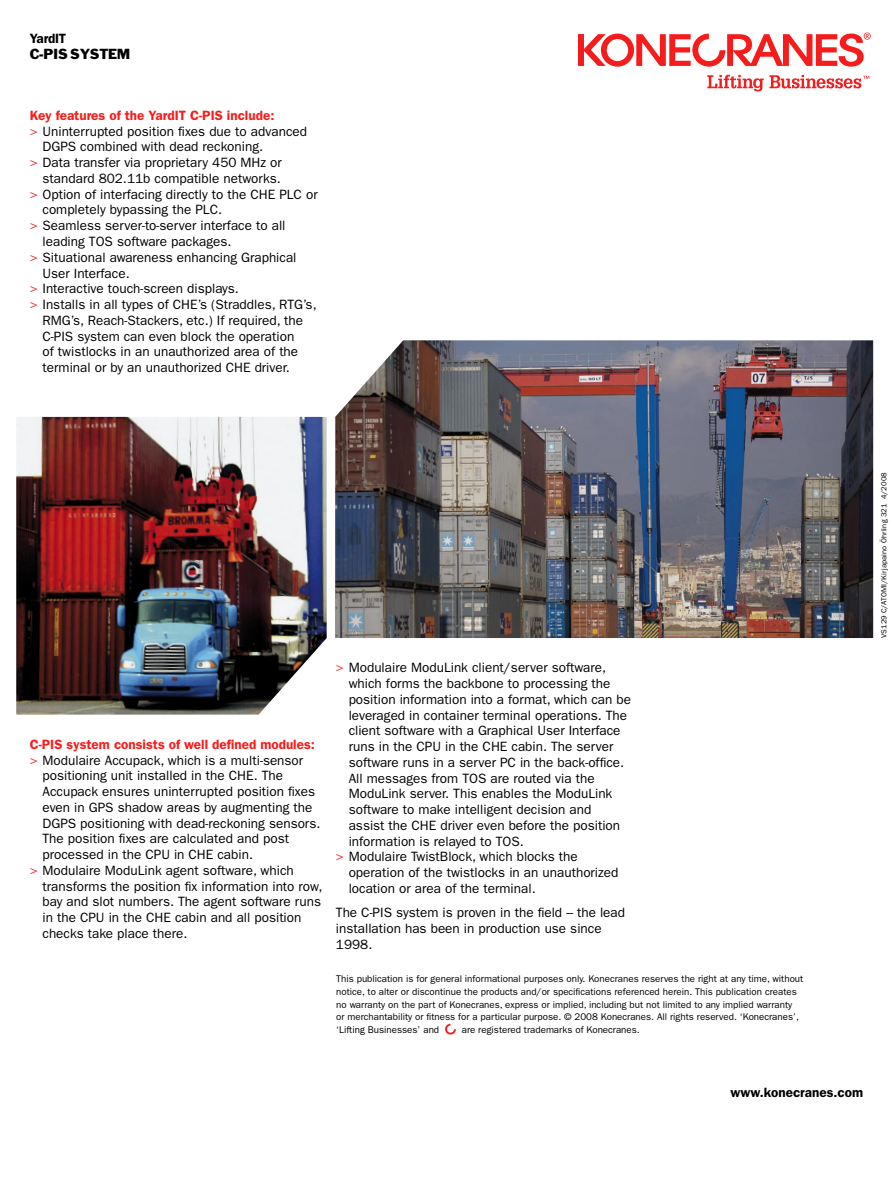
<style>
.page{position:relative;width:893px;height:1191px;background:#fff}
.page>*{position:absolute;margin:0;border:0;box-sizing:border-box;transform-origin:0 0}
.t1{font:13.5px/15.8px "ITC Franklin Gothic Std";color:#000}
.t2{font:600 13.5px "ITC Franklin Gothic Std";color:#f71c1c}
.t3{font:600 13.5px "ITC Franklin Gothic Std";color:#000}
.t4{font:13.5px "Franklin Gothic Std";color:#000}
.t5{font:9.75px/12.8px "ITC Franklin Gothic Std";color:#000}
.t6{font:7.5px "Franklin Gothic";letter-spacing:.025em;color:#000}
.s1{color:#f71c1c}
</style>
<div class="page">
<img style="left:16px;top:417px;width:311px;height:297px">
<img style="left:335px;top:340px;width:538px;height:298px">
<div style="left:578px;top:34px;width:5px;height:32px;background:#f71c1c"></div>
<svg style="left:583px;top:33px;width:288px;height:34px"></svg>
<svg style="left:707px;top:75px;width:162px;height:16px"></svg>
<svg style="left:445px;top:1023px;width:11px;height:11px"></svg>
<p class="t3" style="left:30px;top:31px;width:38px">YardIT</p>
<p class="t4" style="left:30px;top:45px;width:23px">C-PIS</p>
<p class="t4" style="left:70px;top:45px;width:11px">SYSTEM</p>
<p class="t2" style="left:30px;top:107px;width:246px">Key features of the YardIT C-PIS include:</p>
<p class="t1" style="left:30px;top:123px;width:279px"><span class="s1">&gt;</span> U ninterrupted position fixes due to advanced</p>
<p class="t1" style="left:43px;top:139px;width:222px">DGPS combined with dead reckoning.</p>
<p class="t1" style="left:30px;top:155px;width:254px"><span class="s1">&gt;</span> Data transfer via proprietary 450 MHz or</p>
<p class="t1" style="left:43px;top:171px;width:240px">standard 802.11b compatible networks.</p>
<p class="t1" style="left:30px;top:186px;width:230px"><span class="s1">&gt;</span> O ption of interfacing directly to the CHE</p>
<p class="t1" style="left:279px;top:186px;width:40px">PLC or</p>
<p class="t1" style="left:43px;top:202px;width:181px">completely bypassing the PLC.</p>
<p class="t1" style="left:30px;top:218px;width:257px"><span class="s1">&gt;</span> Seamless server-to-server interface to all</p>
<p class="t1" style="left:43px;top:234px;width:191px">leading TOS software packages.</p>
<p class="t1" style="left:30px;top:249px;width:268px"><span class="s1">&gt;</span> Situational awareness enhancing Graphical</p>
<p class="t1" style="left:43px;top:265px;width:89px">U ser I nterface.</p>
<p class="t1" style="left:30px;top:281px;width:211px"><span class="s1">&gt;</span> I nteractive touch-screen displays.</p>
<p class="t1" style="left:30px;top:297px;width:153px"><span class="s1">&gt;</span> I nstalls in all types of CHE</p>
<p class="t1" style="left:198px;top:297px;width:120px">’s (Straddles, RTG ’s,</p>
<p class="t1" style="left:43px;top:312px;width:10px">RMG</p>
<p class="t1" style="left:43px;top:312px;width:262px;text-indent:28px">’s, Reach-Stackers, etc.) If required, the C-PI S system can even block the operation of twistlocks in an unauthorized area of the terminal or by an unauthorized CHE</p>
<p class="t1" style="left:255px;top:360px;width:37px">driver.</p>
<p class="t2" style="left:30px;top:736px;width:287px">C-PIS system consists of well defined modules:</p>
<p class="t1" style="left:30px;top:752px;width:275px"><span class="s1">&gt;</span> Modulaire Accupack, which is a multi-sensor</p>
<p class="t1" style="left:43px;top:768px;width:196px">positioning unit installed in the CHE</p>
<p class="t1" style="left:43px;top:768px;width:280px;text-indent:211px">. The Accupack ensures uninterrupted position fixes even in GPS shadow areas by augmenting the DG PS positioning with dead-reckoning sensors.<br>The position fixes are calculated and post processed in the CPU in CHE</p>
<p class="t1" style="left:217px;top:847px;width:37px">cabin.</p>
<p class="t1" style="left:30px;top:862px;width:265px"><span class="s1">&gt;</span> Modulaire ModuLink agent software, which</p>
<p class="t1" style="left:43px;top:878px;width:281px">transforms the position fix information into row,</p>
<p class="t1" style="left:43px;top:894px;width:280px">bay and slot numbers. The agent software runs</p>
<p class="t1" style="left:43px;top:910px;width:113px">in the CPU in the CHE</p>
<p class="t1" style="left:43px;top:910px;width:260px;text-indent:133px">cabin and all position checks take place there.</p>
<p class="t1" style="left:349px;top:660px;width:284px;text-indent:-13px"><span class="s1">&gt;</span> Modulaire ModuLink client/server software, which forms the backbone to processing the position information into a format, which can be leveraged in container terminal operations. The client software with a Graphical U ser I nterface runs in the CPU in the CHE</p>
<p class="t1" style="left:349px;top:738px;width:277px;text-indent:163px">cabin. The server software runs in a server PC in the back-office.<br>All messages from TOS are routed via the ModuLink server. This enables the ModuLink software to make intelligent decision and assist the CHE</p>
<p class="t1" style="left:440px;top:817px;width:181px">driver even before the position</p>
<p class="t1" style="left:349px;top:833px;width:177px">information is relayed to TOS.</p>
<p class="t1" style="left:336px;top:849px;width:243px"><span class="s1">&gt;</span> Modulaire TwistBlock, which blocks the</p>
<p class="t1" style="left:349px;top:865px;width:271px">operation of the twistlocks in an unauthorized</p>
<p class="t1" style="left:349px;top:880px;width:189px">location or area of the terminal.</p>
<p class="t1" style="left:336px;top:905px;width:291px">The C-PIS system is proven in the field – the lead installation has been in production use since<br>1998.</p>
<p class="t5" style="left:336px;top:972px;width:469px">This publication is for general informational purposes only. Konecranes reserves the right at any time, without notice, to alter or discontinue the products and/or specifications referenced herein. This publication creates no warranty on the part of Konecranes, express or implied, including but not limited to any implied warranty<br>or merchantability or fitness for a particular purpose. © 2008 Konecranes. All rights reserved. ‘Konecranes’, ‘Lifting Businesses’ and</p>
<p class="t5" style="left:462px;top:1023px;width:180px">are registered trademarks of Konecranes.</p>
<p class="t6" style="left:880px;top:638px;width:167px;rotate:-90deg">VS129 C/ATOMI/Kirjapaino Öhrling 321 4/2008</p>
<p class="t3" style="left:731px;top:1084px;width:134px">www.konecranes.com</p>
</div>
